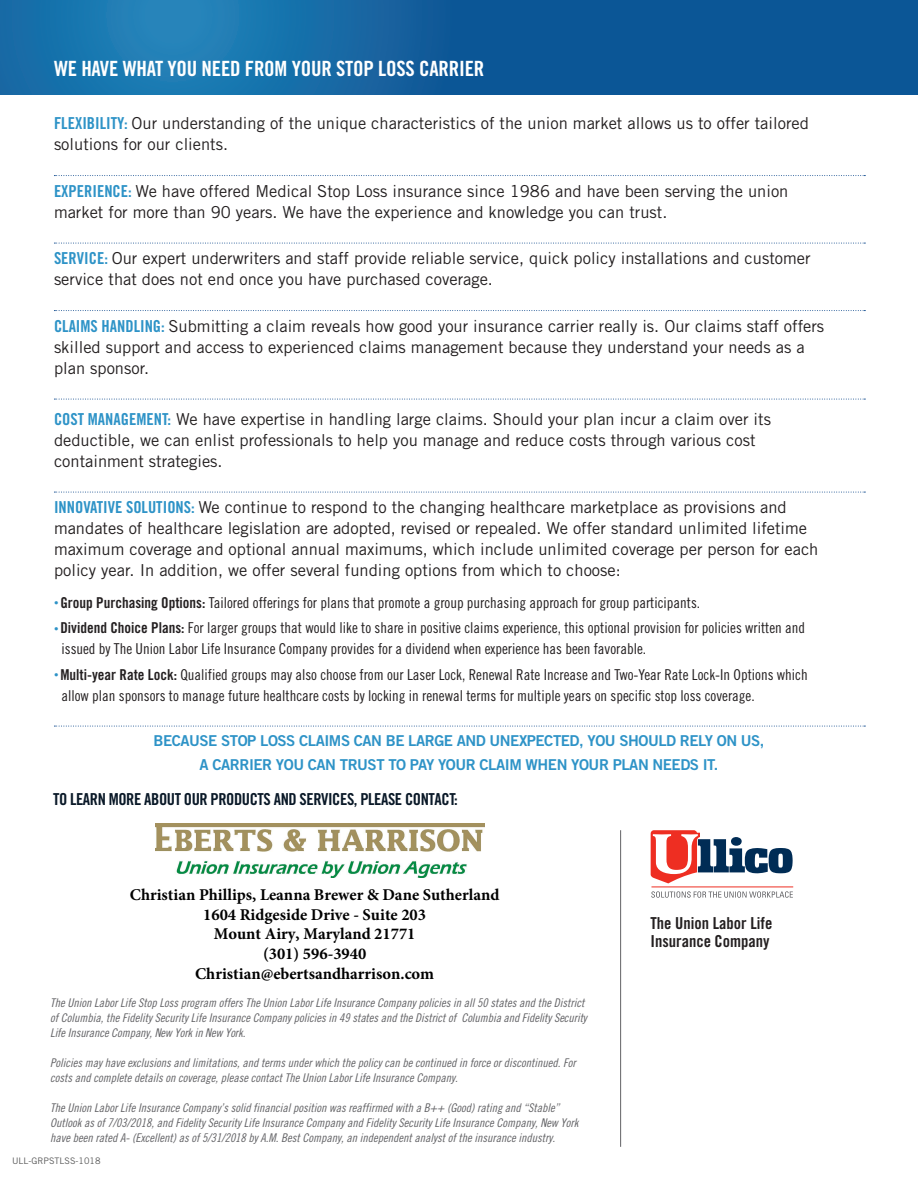
<style>
.page{position:relative;width:918px;height:1188px;background:#fff}
.page>*{position:absolute;margin:0;border:0;box-sizing:border-box;transform-origin:0 0}
.Box_Headers_White{font:21px "Trade Gothic Bold Cond Twenty";letter-spacing:-.01em;color:#fff}
.Box_Bullet_txt{font:16.5px/21px "Trade Gothic";color:#231f20}
.t1{font:700 16.5px/19.8px "Minion Pro";color:#000;text-align:center}
.Box_Hd{font:16.5px "Trade Gothic Bold Cond Twenty";letter-spacing:-.025em;color:#0a1928}
.contact_Info{font:16.5px/18px "Trade Gothic Bold Cond Twenty";color:#231f20}
.Box_Bullet_txt-2{font:15px/21px "Trade Gothic Cond Eighteen";color:#231f20}
.A-hd{font:15px/24px "Trade Gothic Bold Two";letter-spacing:-.03em;color:#2e93c7;text-align:center}
.sidebar{font:12px/15px "Trade Gothic Cond Eighteen Obl";color:#636366}
.t2{font:9px "Trade Gothic";color:#5a5a5a}
.s1{font-family:"Trade Gothic Bold Cond Twenty";color:#2e93c7}
.s2{font-family:"Trade Gothic Bold Cond Twenty";font-size:9px;color:#2e93c7}
.s3{font-family:"Trade Gothic Bold Cond Twenty"}
</style>
<div class="page">
<svg style="left:0;top:0;width:918px;height:94px;background:#1263a0"></svg>
<hr style="left:620px;top:830px;width:1px;height:317px;background:#636366">
<hr style="left:651px;top:887px;width:142px;height:1px;background:#ee2e22">
<svg style="left:651px;top:891px;width:142px;height:7px"></svg>
<svg style="left:651px;top:830px;width:142px;height:53px"></svg>
<svg style="left:54px;top:175px;width:811px;height:1px"></svg>
<svg style="left:54px;top:243px;width:811px;height:1px"></svg>
<svg style="left:54px;top:310px;width:811px;height:1px"></svg>
<svg style="left:54px;top:399px;width:811px;height:1px"></svg>
<svg style="left:54px;top:492px;width:811px;height:1px"></svg>
<svg style="left:54px;top:726px;width:811px;height:1px"></svg>
<img style="left:155px;top:824px;width:329px;height:54px">
<p class="Box_Headers_White" style="left:54px;top:56px;width:432px">WE HAVE WHAT YOU NEED FROM YOUR STOP LOSS CARRIER</p>
<p class="Box_Bullet_txt" style="left:54px;top:113px;width:756px"><span class="s1">FLEXIBILITY:</span> Our understanding of the unique characteristics of the union market allows us to offer tailored solutions for our clients.</p>
<p class="Box_Bullet_txt" style="left:54px;top:180px;width:736px"><span class="s1">EXPERIENCE:</span> We have offered Medical Stop Loss insurance since 1986 and have been serving the union market for more than 90 years. We have the experience and knowledge you can trust.</p>
<p class="Box_Bullet_txt" style="left:54px;top:248px;width:758px"><span class="s1">SERVICE:</span> Our expert underwriters and staff provide reliable service, quick policy installations and customer service that does not end once you have purchased coverage.</p>
<p class="Box_Bullet_txt" style="left:54px;top:315px;width:772px"><span class="s1">CLAIMS HANDLING:</span> Submitting a claim reveals how good your insurance carrier really is. Our claims staff offers skilled support and access to experienced claims management because they understand your needs as a plan sponsor.</p>
<p class="Box_Bullet_txt" style="left:54px;top:408px;width:719px"><span class="s1">COST MANAGEMENT:</span> We have expertise in handling large claims. Should your plan incur a claim over its deductible, we can enlist professionals to help you manage and reduce costs through various cost containment strategies.</p>
<p class="Box_Bullet_txt" style="left:54px;top:497px;width:766px"><span class="s1">INNOVATIVE SOLUTIONS:</span> We continue to respond to the changing healthcare marketplace as provisions and mandates of healthcare legislation are adopted, revised or repealed. We offer standard unlimited lifetime maximum coverage and optional annual maximums, which include unlimited coverage per person for each policy year. In addition, we offer several funding options from which to choose:</p>
<p class="Box_Bullet_txt-2" style="left:54px;top:592px;width:648px"><span class="s2">•</span> <span class="s3">Group Purchasing Options:</span> Tailored offerings for plans that promote a group purchasing approach for group participants.</p>
<p class="Box_Bullet_txt-2" style="left:62px;top:617px;width:745px;text-indent:-8px"><span class="s2">•</span> <span class="s3">Dividend Choice Plans:</span> For larger groups that would like to share in positive claims experience, this optional provision for policies written and issued by The Union Labor Life Insurance Company provides for a dividend when experience has been favorable.</p>
<p class="Box_Bullet_txt-2" style="left:62px;top:664px;width:748px;text-indent:-8px"><span class="s2">•</span> <span class="s3">Multi-year Rate Lock:</span> Qualified groups may also choose from our Laser Lock, Renewal Rate Increase and Two-Year Rate Lock-In Options which allow plan sponsors to manage future healthcare costs by locking in renewal terms for multiple years on specific stop loss coverage.</p>
<p class="A-hd" style="left:153px;top:729px;width:613px">BECAUSE STOP LOSS CLAIMS CAN BE LARGE AND UNEXPECTED, YOU SHOULD RELY ON US,<br>A CARRIER YOU CAN TRUST TO PAY YOUR CLAIM WHEN YOUR PLAN NEEDS IT.</p>
<p class="Box_Hd" style="left:53px;top:789px;width:406px">TO LEARN MORE ABOUT OUR PRODUCTS AND SERVICES, PLEASE CONTACT:</p>
<p class="t1" style="left:130px;top:884px;width:371px">Christian Phillips, Leanna Brewer &amp; Dane Sutherland<br>1604 Ridgeside Drive - Suite 203<br>Mount Airy, Maryland 21771<br>(301) 596-3940<br>Christian@ebertsandharrison.com</p>
<p class="sidebar" style="left:50px;top:995px;width:538px">The Union Labor Life Stop Loss program offers The Union Labor Life Insurance Company policies in all 50 states and the District of Columbia, the Fidelity Security Life Insurance Company policies in 49 states and the District of Columbia and Fidelity Security<br>Life Insurance Company, New York in New York.</p>
<p class="sidebar" style="left:50px;top:1055px;width:527px">Policies may have exclusions and limitations, and terms under which the policy can be continued in force or discontinued. For costs and complete details on coverage, please contact The Union Labor Life Insurance Company.</p>
<p class="sidebar" style="left:50px;top:1100px;width:530px">The Union Labor Life Insurance Company’s solid financial position was reaffirmed with a B++ (Good) rating and “Stable”<br>Outlook as of 7/03/2018, and Fidelity Security Life Insurance Company and Fidelity Security Life Insurance Company, New York have been rated A- (Excellent) as of 5/31/2018 by A.M. Best Company, an independent analyst of the insurance industry.</p>
<p class="t2" style="left:12px;top:1155px;width:90px">ULL-GRPSTLSS-1018</p>
<p class="contact_Info" style="left:651px;top:914px;width:123px">The Union Labor Life<br>Insurance Company</p>
</div>
